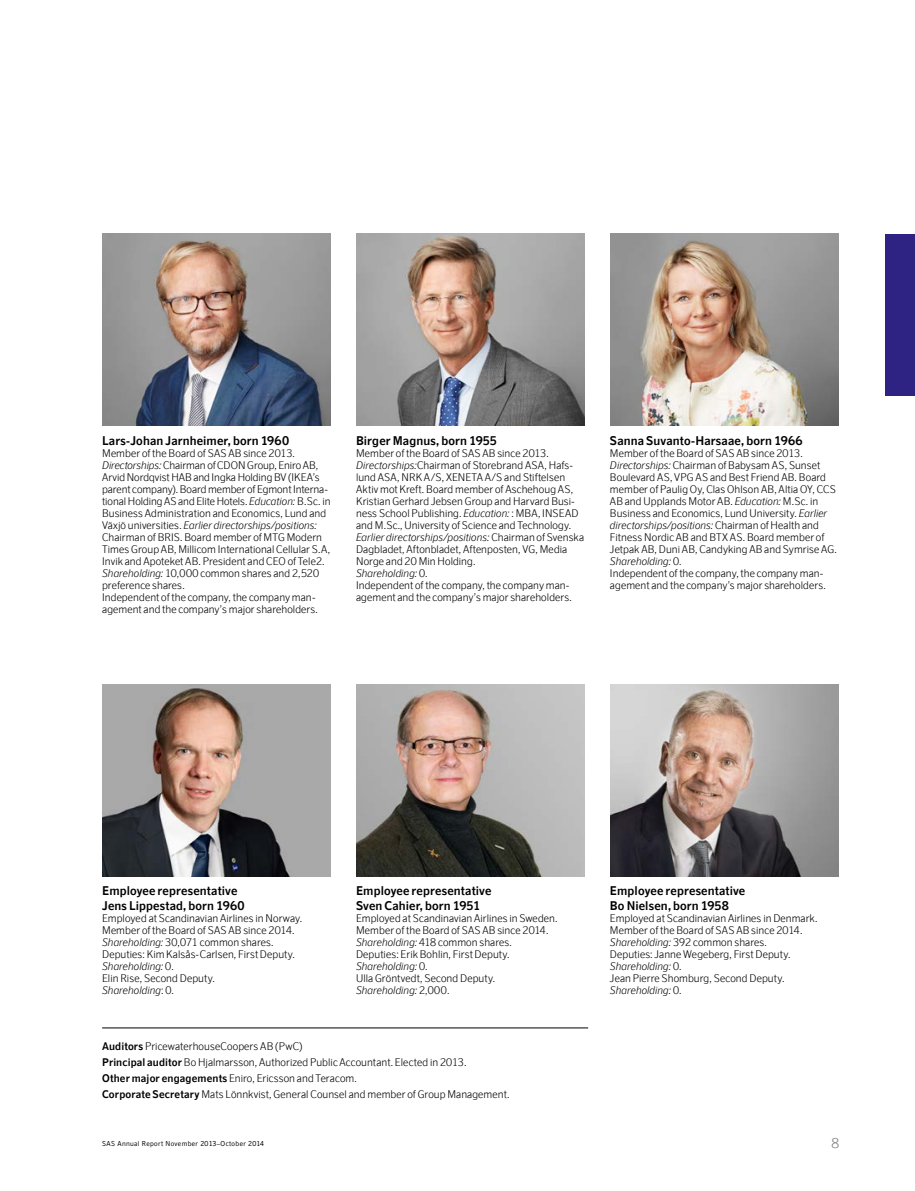
<style>
.page{position:relative;width:915px;height:1191px;background:#fff}
.page>*{position:absolute;margin:0;border:0;box-sizing:border-box;transform-origin:0 0}
.t1{font:300 13.5px "Scandinavian";color:#7a7b7a}
.t2{font:700 12px/15px "Scandinavian";letter-spacing:.01em;color:#000}
.t3{font:300 10.5px/12px "Scandinavian";letter-spacing:.01em;color:#000}
.t4{font:6.75px "Scandinavian";letter-spacing:.06em;color:#000}
.s1{font-style:italic}
.s2{font-weight:700}
</style>
<div class="page">
<div style="left:884px;top:234px;width:30px;height:161px;background:#2e2382"></div>
<hr style="left:102px;top:1027px;width:486px;height:1px;background:#000">
<img style="left:356px;top:234px;width:228px;height:191px">
<img style="left:610px;top:234px;width:228px;height:191px">
<img style="left:102px;top:234px;width:228px;height:191px">
<img style="left:102px;top:685px;width:228px;height:191px">
<img style="left:610px;top:685px;width:228px;height:191px">
<img style="left:356px;top:685px;width:228px;height:191px">
<p class="t2" style="left:102px;top:433px;width:188px">Lars-Johan Jarnheimer, born 1960</p>
<p class="t3" style="left:102px;top:447px;width:230px">Member of the Board of SAS AB since 2013.<br><span class="s1">Directorships:</span> Chairman of CDON Group, Eniro AB, Arvid Nordqvist HAB and Ingka Holding BV (IKEA’s parent company). Board member of Egmont Interna&shy;tional Holding AS and Elite Hotels. <span class="s1">Education:</span> B.Sc. in Business Administration and Economics, Lund and Växjö universities. <span class="s1">Earlier directorships/positions:<br></span>Chairman of BRIS. Board member of MTG Modern Times Group AB, Millicom International Cellular S.A, Invik and Apoteket AB. President and CEO of Tele2.<br><span class="s1">Shareholding:</span> 10,000 common shares and 2,520 preference shares.<br>Independent of the company, the company man&shy;agement and the company’s major shareholders.</p>
<p class="t2" style="left:356px;top:432px;width:142px">Birger Magnus, born 1955</p>
<p class="t3" style="left:356px;top:447px;width:229px">Member of the Board of SAS AB since 2013.<br><span class="s1">Directorships:</span>Chairman of Storebrand ASA, Hafs&shy;lund ASA, NRK A/S, XENETA A/S and Stiftelsen Aktiv mot Kreft. Board member of Aschehoug AS, Kristian Gerhard Jebsen Group and Harvard Busi&shy;ness School Publishing. <span class="s1">Education:</span> : MBA, INSEAD and M.Sc., University of Science and Technology.<br><span class="s1">Earlier directorships/positions:</span> Chairman of Svenska Dagbladet, Aftonbladet, Aftenposten, VG, Media Norge and 20 Min Holding.<br><span class="s1">Shareholding:</span> 0.<br>Independent of the company, the company man&shy;agement and the company’s major shareholders.</p>
<p class="t2" style="left:609px;top:432px;width:194px">Sanna Suvanto-Harsaae, born 1966</p>
<p class="t3" style="left:609px;top:447px;width:228px">Member of the Board of SAS AB since 2013.<br><span class="s1">Directorships:</span> Chairman of Babysam AS, Sunset Boulevard AS, VPG AS and Best Friend AB. Board member of Paulig Oy, Clas Ohlson AB, Altia OY, CCS AB and Upplands Motor AB. <span class="s1">Education:</span> M.Sc. in Business and Economics, Lund University. <span class="s1">Earlier directorships/positions:</span> Chairman of Health and Fitness Nordic AB and BTX AS. Board member of Jetpak AB, Duni AB, Candyking AB and Symrise AG.<br><span class="s1">Shareholding:</span> 0.<br>Independent of the company, the company man&shy;agement and the company’s major shareholders.</p>
<p class="t2" style="left:102px;top:883px;width:144px">Employee representative<br>Jens Lippestad, born 1960</p>
<p class="t3" style="left:102px;top:912px;width:201px">Employed at Scandinavian Airlines in Norway.<br>Member of the Board of SAS AB since 2014.<br><span class="s1">Shareholding:</span> 30,071 common shares.<br>Deputies: Kim Kalsås-Carlsen, First Deputy.<br><span class="s1">Shareholding:</span> 0.<br>Elin Rise, Second Deputy.<br><span class="s1">Shareholding</span>: 0.</p>
<p class="t2" style="left:356px;top:883px;width:137px">Employee representative<br>Sven Cahier, born 1951</p>
<p class="t3" style="left:356px;top:912px;width:203px">Employed at Scandinavian Airlines in Sweden.<br>Member of the Board of SAS AB since 2014.<br><span class="s1">Shareholding:</span> 418 common shares.<br>Deputies: Erik Bohlin, First Deputy.<br><span class="s1">Shareholding:</span> 0.<br>Ulla Gröntvedt, Second Deputy.<br><span class="s1">Shareholding:</span> 2,000.</p>
<p class="t3" style="left:102px;top:1037px;width:409px;line-height:16.2px"><span class="s2">Auditors</span> PricewaterhouseCoopers AB (PwC)<br><span class="s2">Principal auditor</span> Bo Hjalmarsson, Authorized Public Accountant. Elected in 2013.<br><span class="s2">Other major engagements</span> Eniro, Ericsson and Teracom.<br><span class="s2">Corporate Secretary</span> Mats Lönnkvist, General Counsel and member of Group Management.</p>
<p class="t2" style="left:609px;top:883px;width:137px">Employee representative<br>Bo Nielsen, born 1958</p>
<p class="t3" style="left:609px;top:912px;width:209px">Employed at Scandinavian Airlines in Denmark.<br>Member of the Board of SAS AB since 2014.<br><span class="s1">Shareholding:</span> 392 common shares.<br>Deputies: Janne Wegeberg, First Deputy.<br><span class="s1">Shareholding:</span> 0.<br>Jean Pierre Shomburg, Second Deputy.<br><span class="s1">Shareholding:</span> 0.</p>
<p class="t4" style="left:102px;top:1139px;width:163px">SAS Annual Report November 2013–October 2014</p>
<p class="t1" style="left:831px;top:1134px;width:9px">8</p>
</div>
